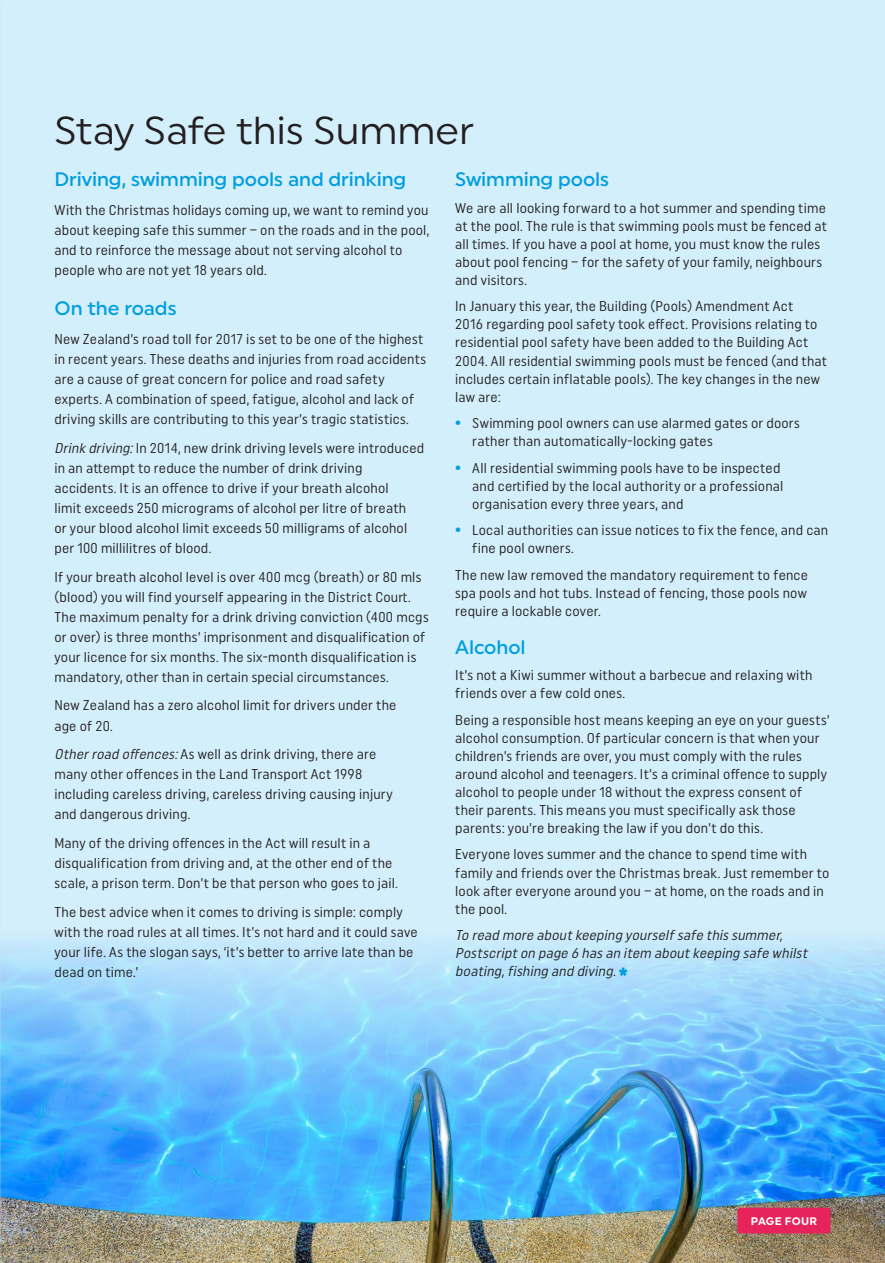
<style>
.page{position:relative;width:885px;height:1263px;background:#fff}
.page>*{position:absolute;margin:0;border:0;box-sizing:border-box;transform-origin:0 0}
.t1{font:39px "Uniform";color:#231f20}
.t2{font:500 19.5px "Uniform";letter-spacing:-.005em;color:#009edf}
.t3{font:14.25px/20.1px "Uniform Condensed";letter-spacing:.015em;color:#231f20}
.t4{font:italic 14.25px/18px "Uniform Condensed";color:#231f20}
.t5{font:700 10.95px "Uniform";letter-spacing:.015em;color:#fff}
.s1{font-style:italic}
.s2{font-family:"Uniform";font-weight:700;font-size:15px;color:#009edf}
</style>
<div class="page">
<div style="left:0;top:0;width:884px;height:1263px;background:#d4effc"></div>
<img style="left:0;top:938px;width:884px;height:325px">
<div style="left:737px;top:1208px;width:93px;height:25px;background:#e6235a;border-radius:3px"></div>
<svg style="left:618px;top:968px;width:9px;height:8px"></svg>
<h1 class="t1" style="left:54px;top:107px;width:421px">Stay Safe this Summer</h1>
<h2 class="t2" style="left:54px;top:168px;width:353px">Driving, swimming pools and drinking</h2>
<p class="t3" style="left:54px;top:200px;width:376px">With the Christmas holidays coming up, we want to remind you about keeping safe this summer – on the roads and in the pool, and to reinforce the message about not serving alcohol to people who are not yet 18 years old.</p>
<h2 class="t2" style="left:54px;top:297px;width:124px">On the roads</h2>
<p class="t3" style="left:54px;top:328px;width:373px">New Zealand’s road toll for 2017 is set to be one of the highest in recent years. These deaths and injuries from road accidents are a cause of great concern for police and road safety experts. A combination of speed, fatigue, alcohol and lack of driving skills are contributing to this year’s tragic statistics.</p>
<p class="t3" style="left:54px;top:437px;width:371px"><span class="s1">Drink driving:</span>In 2014, new drink driving levels were introduced in an attempt to reduce the number of drink driving accidents. It is an offence to drive if your breath alcohol<br>limit exceeds 250 micrograms of alcohol per litre of breath<br>or your blood alcohol limit exceeds 50 milligrams of alcohol per 100 millilitres of blood.</p>
<p class="t3" style="left:54px;top:566px;width:376px">If your breath alcohol level is over 400 mcg (breath) or 80 mls (blood) you will find yourself appearing in the District Court.<br>The maximum penalty for a drink driving conviction (400 mcgs or over) is three months’ imprisonment and disqualification of your licence for six months. The six-month disqualification is mandatory, other than in certain special circumstances.</p>
<p class="t3" style="left:54px;top:695px;width:343px">New Zealand has a zero alcohol limit for drivers under the age of 20.</p>
<p class="t3" style="left:54px;top:744px;width:340px"><span class="s1">Otherroad offences:</span>As well as drink driving, there are many other offences in the Land Transport Act 1998 including careless driving, careless driving causing injury and dangerous driving.</p>
<p class="t3" style="left:54px;top:832px;width:345px">Many of the driving offences in the Act will result in a disqualification from driving and, at the other end of the scale, a prison term. Don’t be that person who goes to jail.</p>
<p class="t3" style="left:54px;top:901px;width:365px">The best advice when it comes to driving is simple: comply with the road rules at all times. It’s not hard and it could save your life. As the slogan says, ‘it’s better to arrive late than be dead on time.’</p>
<h2 class="t2" style="left:455px;top:168px;width:155px">Swimming pools</h2>
<p class="t3" style="left:455px;top:199px;width:373px;line-height:18px">We are all looking forward to a hot summer and spending time at the pool. The rule is that swimming pools must be fenced at all times. If you have a pool at home, you must know the rules about pool fencing – for the safety of your family, neighbours and visitors.</p>
<p class="t3" style="left:455px;top:297px;width:373px;line-height:18px">In January this year, the Building (Pools) Amendment Act<br>2016 regarding pool safety took effect. Provisions relating to residential pool safety have been added to the Building Act 2004. All residential swimming pools must be fenced (and that includes certain inflatable pools). The key changes in the new law are:</p>
<p class="t3" style="left:472px;top:414px;width:329px;line-height:18px;text-indent:-17px"><span class="s2">•</span> Swimming pool owners can use alarmed gates or doors rather than automatically-locking gates</p>
<p class="t3" style="left:472px;top:458px;width:312px;line-height:18px;text-indent:-17px"><span class="s2">•</span> All residential swimming pools have to be inspected and certified by the local authority or a professional organisation every three years, and</p>
<p class="t3" style="left:472px;top:521px;width:357px;line-height:18px;text-indent:-17px"><span class="s2">•</span> Local authorities can issue notices to fix the fence, and can fine pool owners.</p>
<p class="t3" style="left:455px;top:565px;width:354px;line-height:18px;text-align:justify">The new law removed the mandatory requirement to fence spa pools and hot tubs. Instead of fencing, those pools now require a lockable cover.</p>
<h2 class="t2" style="left:455px;top:635px;width:72px">Alcohol</h2>
<p class="t3" style="left:455px;top:666px;width:359px;line-height:18px">It’s not a Kiwi summer without a barbecue and relaxing with friends over a few cold ones.</p>
<p class="t3" style="left:455px;top:711px;width:376px;line-height:18px">Being a responsible host means keeping an eye on your guests’ alcohol consumption. Of particular concern is that when your children’s friends are over, you must comply with the rules around alcohol and teenagers. It’s a criminal offence to supply alcohol to people under 18 without the express consent of their parents. This means you must specifically ask those parents: you’re breaking the law if you don’t do this.</p>
<p class="t3" style="left:455px;top:845px;width:376px;line-height:18px">Everyone loves summer and the chance to spend time with family and friends over the Christmas break. Just remember to look after everyone around you – at home, on the roads and in the pool.</p>
<p class="t4" style="left:455px;top:926px;width:356px">To read more aboutkeeping yourselfsafe thissummer,<br>Postscripton page 6 hasan item aboutkeeping safe whilst boating,fishing and diving.</p>
<p class="t5" style="left:750px;top:1214px;width:68px">PAGE FOUR</p>
</div>
